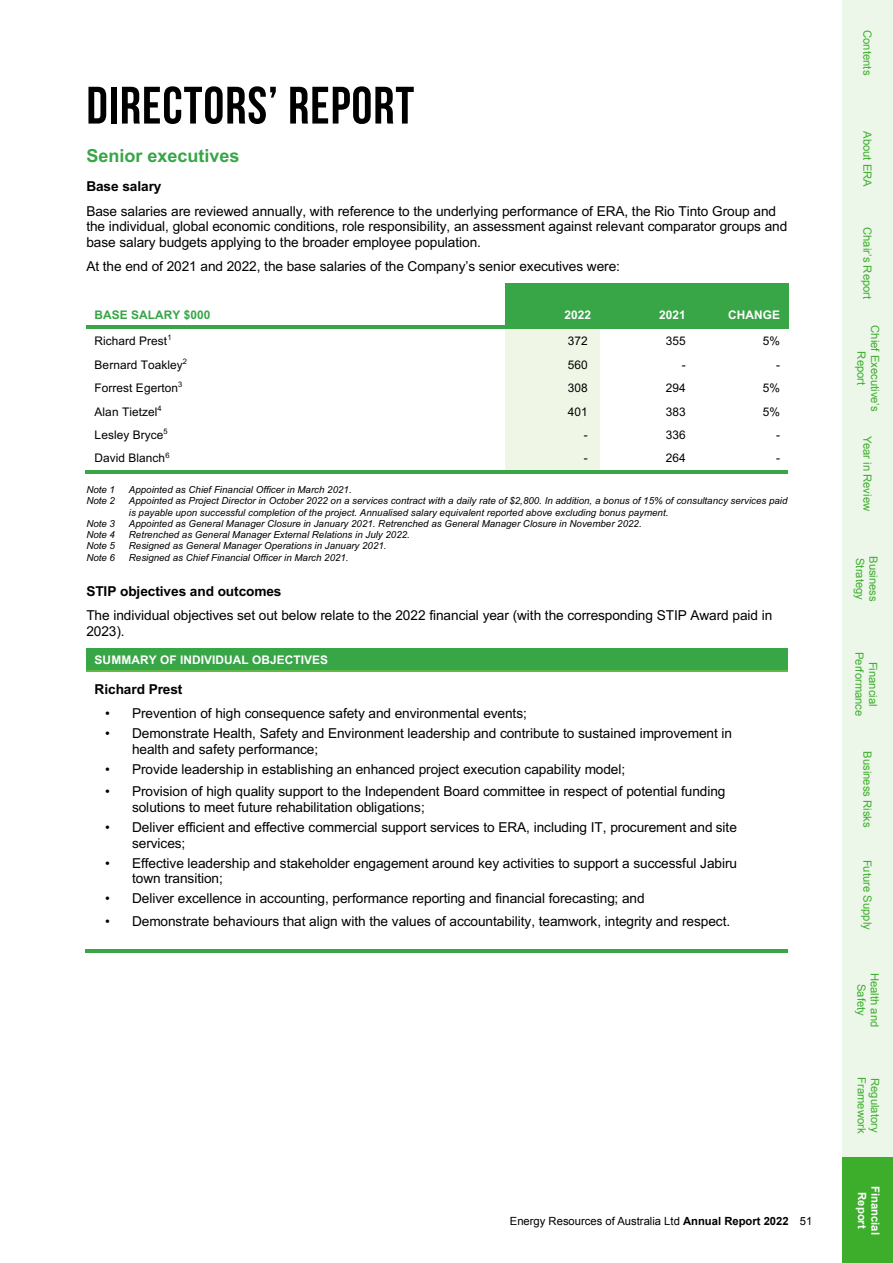
<style>
.page{position:relative;width:893px;height:1263px;background:#fff}
.page>*{position:absolute;margin:0;border:0;box-sizing:border-box;transform-origin:0 0}
.t1{font:52.5px "Bebas Neue";letter-spacing:.02em;color:#000}
.t2{font:700 18px "Arial";color:#38a547}
.t3{font:13.65px/15.5px "Arial";letter-spacing:-.005em;color:#000}
.t4{font:700 13.65px "Arial";letter-spacing:-.005em;color:#000}
.t5{font:11.85px "Arial";letter-spacing:.005em;color:#000}
.t6{font:700 11.85px "Arial";letter-spacing:.005em;color:#fff}
.t7{font:700 11.85px "Arial";letter-spacing:.005em;color:#38a547}
.t8{font:11.25px/13.5px "Arial";color:#3dae2b;text-align:center}
.t9{font:11.25px "Arial";color:#000}
.t10{font:700 11.25px/13.5px "Arial";color:#fff;text-align:center}
.t11{font:italic 9.75px/11.6px "Arial";color:#000}
.s1{font-weight:700}
</style>
<div class="page">
<div style="left:505px;top:283px;width:94px;height:43px;background:#38a547"></div>
<div style="left:599px;top:283px;width:95px;height:43px;background:#38a547"></div>
<div style="left:694px;top:283px;width:94px;height:43px;background:#38a547"></div>
<div style="left:505px;top:329px;width:94px;height:24px;background:#f0f6e6"></div>
<hr style="left:86px;top:326px;width:419px;height:3px;background:#38a547">
<hr style="left:508px;top:326px;width:91px;height:3px;background:#38a547">
<svg style="left:599px;top:326px;width:4px;height:3px"></svg>
<hr style="left:603px;top:326px;width:91px;height:3px;background:#38a547">
<hr style="left:697px;top:326px;width:91px;height:3px;background:#38a547">
<div style="left:505px;top:353px;width:94px;height:23px;background:#f0f6e6"></div>
<div style="left:505px;top:376px;width:94px;height:23px;background:#f0f6e6"></div>
<div style="left:505px;top:399px;width:94px;height:24px;background:#f0f6e6"></div>
<div style="left:505px;top:423px;width:94px;height:23px;background:#f0f6e6"></div>
<div style="left:505px;top:446px;width:94px;height:24px;background:#f0f6e6"></div>
<hr style="left:85px;top:470px;width:420px;height:3px;background:#38a547">
<hr style="left:507px;top:470px;width:92px;height:3px;background:#38a547">
<hr style="left:602px;top:470px;width:92px;height:3px;background:#38a547">
<hr style="left:696px;top:470px;width:92px;height:3px;background:#38a547">
<div style="left:86px;top:648px;width:702px;height:22px;background:#38a547"></div>
<hr style="left:86px;top:670px;width:702px;height:2px;background:#62ba46">
<hr style="left:85px;top:949px;width:703px;height:3px;background:#38a547">
<div style="left:842px;top:105px;width:51px;height:105px;background:#ecf7ea"></div>
<div style="left:842px;top:421px;width:51px;height:105px;background:#ecf7ea"></div>
<div style="left:842px;top:526px;width:51px;height:105px;background:#ecf7ea"></div>
<div style="left:842px;top:631px;width:51px;height:106px;background:#ecf7ea"></div>
<div style="left:842px;top:737px;width:51px;height:105px;background:#ecf7ea"></div>
<div style="left:842px;top:842px;width:51px;height:105px;background:#ecf7ea"></div>
<div style="left:842px;top:947px;width:51px;height:105px;background:#ecf7ea"></div>
<div style="left:842px;top:1052px;width:51px;height:106px;background:#ecf7ea"></div>
<div style="left:842px;top:1158px;width:51px;height:105px;background:#3dae2b"></div>
<div style="left:842px;top:0;width:51px;height:105px;background:#ecf7ea"></div>
<div style="left:842px;top:210px;width:51px;height:106px;background:#ecf7ea"></div>
<div style="left:842px;top:316px;width:51px;height:105px;background:#ecf7ea"></div>
<h1 class="t1" style="left:86px;top:77px;width:329px">DIRECTORS’ REPORT</h1>
<h2 class="t2" style="left:86px;top:143px;width:155px">Senior executives</h2>
<p class="t4" style="left:86px;top:176px;width:77px">Base salary</p>
<p class="t3" style="left:86px;top:203px;width:703px">Base salaries are reviewed annually, with reference to the underlying performance of ERA, the Rio Tinto Group and the individual, global economic conditions, role responsibility, an assessment against relevant comparator groups and base salary budgets applying to the broader employee population.</p>
<p class="t3" style="left:86px;top:259px;width:535px">At the end of 2021 and 2022, the base salaries of the Company’s senior executives were:</p>
<p class="t7" style="left:95px;top:306px;width:117px">BASE SALARY $000</p>
<p class="t6" style="left:564px;top:306px;width:28px">2022</p>
<p class="t6" style="left:659px;top:306px;width:28px">2021</p>
<p class="t6" style="left:728px;top:306px;width:53px">CHANGE</p>
<p class="t5" style="left:95px;top:333px;width:78px">Richard Prest<sup>1</sup></p>
<p class="t5" style="left:568px;top:333px;width:21px">372</p>
<p class="t5" style="left:666px;top:333px;width:21px">355</p>
<p class="t5" style="left:763px;top:333px;width:19px">5%</p>
<p class="t5" style="left:95px;top:356px;width:94px">Bernard Toakley<sup>2</sup></p>
<p class="t5" style="left:568px;top:356px;width:21px">560</p>
<p class="t5" style="left:682px;top:356px;width:5px">-</p>
<p class="t5" style="left:776px;top:356px;width:5px">-</p>
<p class="t5" style="left:95px;top:380px;width:89px">Forrest Egerton<sup>3</sup></p>
<p class="t5" style="left:568px;top:380px;width:21px">308</p>
<p class="t5" style="left:666px;top:380px;width:21px">294</p>
<p class="t5" style="left:763px;top:380px;width:19px">5%</p>
<p class="t5" style="left:95px;top:403px;width:68px">Alan Tietzel<sup>4</sup></p>
<p class="t5" style="left:568px;top:403px;width:21px">401</p>
<p class="t5" style="left:666px;top:403px;width:21px">383</p>
<p class="t5" style="left:763px;top:403px;width:19px">5%</p>
<p class="t5" style="left:95px;top:427px;width:74px">Lesley Bryce<sup>5</sup></p>
<p class="t5" style="left:584px;top:427px;width:5px">-</p>
<p class="t5" style="left:666px;top:427px;width:21px">336</p>
<p class="t5" style="left:776px;top:427px;width:5px">-</p>
<p class="t5" style="left:95px;top:450px;width:76px">David Blanch<sup>6</sup></p>
<p class="t5" style="left:584px;top:450px;width:5px">-</p>
<p class="t5" style="left:666px;top:450px;width:21px">264</p>
<p class="t5" style="left:776px;top:450px;width:5px">-</p>
<p class="t11" style="left:86px;top:484px;width:30px">Note 1</p>
<p class="t11" style="left:129px;top:484px;width:224px">Appointed as Chief Financial Officer in March 2021.</p>
<p class="t11" style="left:86px;top:495px;width:30px">Note 2</p>
<p class="t11" style="left:129px;top:495px;width:660px">Appointed as Project Director in October 2022 on a services contract with a daily rate of $2,800. In addition, a bonus of 15% of consultancy services paid is payable upon successful completion of the project. Annualised salary equivalent reported above excluding bonus payment.</p>
<p class="t11" style="left:86px;top:518px;width:30px">Note 3</p>
<p class="t11" style="left:129px;top:518px;width:514px">Appointed as General Manager Closure in January 2021. Retrenched as General Manager Closure in November 2022.</p>
<p class="t11" style="left:86px;top:529px;width:30px">Note 4</p>
<p class="t11" style="left:129px;top:529px;width:282px">Retrenched as General Manager External Relations in July 2022.</p>
<p class="t11" style="left:86px;top:540px;width:30px">Note 5</p>
<p class="t11" style="left:129px;top:540px;width:259px">Resigned as General Manager Operations in January 2021.</p>
<p class="t11" style="left:86px;top:552px;width:30px">Note 6</p>
<p class="t11" style="left:129px;top:552px;width:221px">Resigned as Chief Financial Officer in March 2021.</p>
<p class="t4" style="left:86px;top:581px;width:197px">STIP objectives and outcomes</p>
<p class="t3" style="left:86px;top:608px;width:687px">The individual objectives set out below relate to the 2022 financial year (with the corresponding STIP Award paid in<br>2023).</p>
<p class="t6" style="left:95px;top:651px;width:235px">SUMMARY OF INDIVIDUAL OBJECTIVES</p>
<p class="t4" style="left:95px;top:679px;width:89px">Richard Prest</p>
<p class="t3" style="left:105px;top:705px;width:423px">• Prevention of high consequence safety and environmental events;</p>
<p class="t3" style="left:132px;top:725px;width:602px;text-indent:-27px">• Demonstrate Health, Safety and Environment leadership and contribute to sustained improvement in health and safety performance;</p>
<p class="t3" style="left:105px;top:761px;width:521px">• Provide leadership in establishing an enhanced project execution capability model;</p>
<p class="t3" style="left:132px;top:784px;width:595px;text-indent:-27px">• Provision of high quality support to the Independent Board committee in respect of potential funding solutions to meet future rehabilitation obligations;</p>
<p class="t3" style="left:132px;top:819px;width:606px;text-indent:-27px">• Deliver efficient and effective commercial support services to ERA, including IT, procurement and site services;</p>
<p class="t3" style="left:132px;top:855px;width:606px;text-indent:-27px">• Effective leadership and stakeholder engagement around key activities to support a successful Jabiru town transition;</p>
<p class="t3" style="left:105px;top:890px;width:541px">• Deliver excellence in accounting, performance reporting and financial forecasting; and</p>
<p class="t3" style="left:105px;top:913px;width:626px">• Demonstrate behaviours that align with the values of accountability, teamwork, integrity and respect.</p>
<p class="t9" style="left:510px;top:1214px;width:304px">Energy Resources of Australia Ltd <span class="s1">Annual Report 2022</span> 51</p>
<p class="t8" style="left:874px;top:30px;width:47px;rotate:90deg">Contents</p>
<p class="t8" style="left:874px;top:131px;width:57px;rotate:90deg">About ERA</p>
<p class="t8" style="left:874px;top:227px;width:74px;rotate:90deg">Chair’s Report</p>
<p class="t8" style="left:882px;top:325px;width:88px;rotate:90deg">Chief Executive’s<br>Report</p>
<p class="t8" style="left:874px;top:436px;width:76px;rotate:90deg">Year in Review</p>
<p class="t8" style="left:867px;top:558px;width:43px;rotate:90deg">Strategy</p>
<p class="t8" style="left:880px;top:556px;width:47px;rotate:90deg">Business</p>
<p class="t8" style="left:880px;top:652px;width:66px;rotate:90deg">Financial<br>Performance</p>
<p class="t8" style="left:874px;top:751px;width:78px;rotate:90deg">Business Risks</p>
<p class="t8" style="left:874px;top:859px;width:72px;rotate:90deg">Future Supply</p>
<p class="t8" style="left:881px;top:973px;width:56px;rotate:90deg">Health and<br>Safety</p>
<p class="t8" style="left:868px;top:1077px;width:58px;rotate:90deg">Framework</p>
<p class="t8" style="left:882px;top:1078px;width:56px;rotate:90deg">Regulatory</p>
<p class="t10" style="left:882px;top:1186px;width:50px;rotate:90deg">Financial<br>Report</p>
</div>
